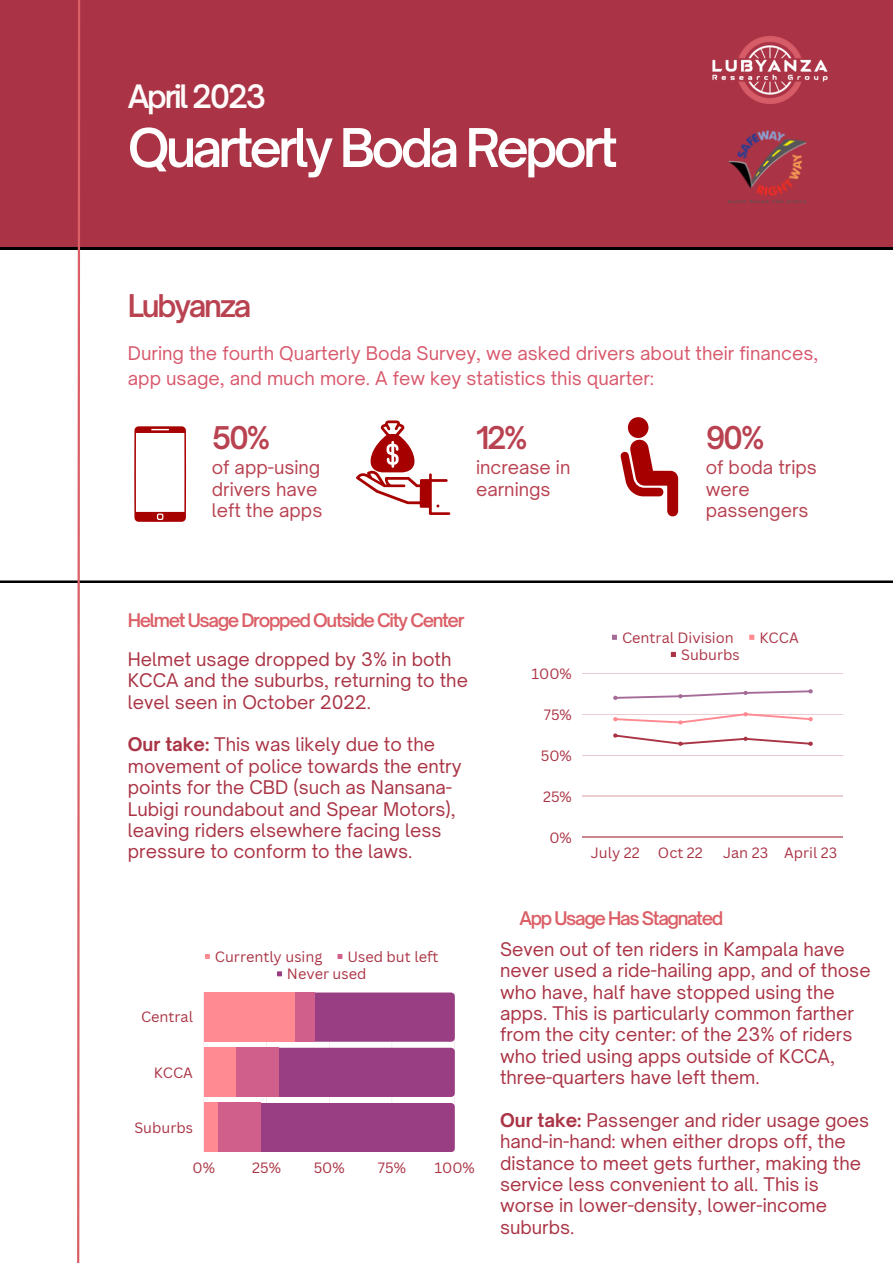
<style>
.page{position:relative;width:893px;height:1264px;background:#fff}
.page>*{position:absolute;margin:0;border:0;box-sizing:border-box;transform-origin:0 0}
.t1{font:600 51px "Open Sauce One";letter-spacing:-.075em;color:#fff}
.t2{font:600 30.9px "Open Sauce One";letter-spacing:-.075em;color:#fffafa}
.t3{font:600 30px "Open Sauce One";letter-spacing:-.075em;color:#b94251}
.t4{font:18px/21.3px "Open Sauce One";color:#aa3445}
.t5{font:18px/24.8px "Open Sauce One";color:#d8586c}
.t6{font:18px/21.3px "Open Sauce One";color:#b94251}
.t7{font:600 18px "Open Sauce One";letter-spacing:-.075em;color:#db5f66}
.t8{font:14.55px/17.4px "Canva Sans";color:#aa3445}
.s1{font-weight:700}
</style>
<div class="page">
<svg style="left:0;top:249px;width:892px;height:333px"></svg>
<div style="left:0;top:0;width:892px;height:249px;background:#aa3445"></div>
<svg style="left:76px;top:0;width:5px;height:1262px"></svg>
<img style="left:698px;top:26px;width:146px;height:89px">
<svg style="left:612px;top:634px;width:5px;height:6px"></svg>
<svg style="left:749px;top:634px;width:5px;height:6px"></svg>
<svg style="left:670px;top:652px;width:6px;height:5px"></svg>
<hr style="left:582px;top:673px;width:261px;height:1px;background:#aa3445">
<hr style="left:582px;top:714px;width:261px;height:1px;background:#aa3445">
<hr style="left:582px;top:755px;width:261px;height:1px;background:#aa3445">
<hr style="left:582px;top:796px;width:261px;height:1px;background:#aa3445">
<hr style="left:582px;top:837px;width:261px;height:1px;background:#aa3445">
<svg style="left:613px;top:689px;width:199px;height:11px"></svg>
<svg style="left:613px;top:712px;width:199px;height:12px"></svg>
<svg style="left:613px;top:733px;width:199px;height:13px"></svg>
<svg style="left:205px;top:954px;width:5px;height:4px"></svg>
<svg style="left:337px;top:954px;width:5px;height:4px"></svg>
<svg style="left:277px;top:971px;width:5px;height:5px"></svg>
<svg style="left:204px;top:992px;width:251px;height:160px;background:#a4528f"></svg>
<div style="left:204px;top:992px;width:110px;height:49px;background:#d15f8b"></div>
<div style="left:204px;top:1047px;width:74px;height:49px;background:#d15f8b"></div>
<div style="left:204px;top:1102px;width:56px;height:50px;background:#d15f8b"></div>
<div style="left:204px;top:992px;width:90px;height:49px;background:#ff8a91"></div>
<div style="left:204px;top:1047px;width:31px;height:49px;background:#ff8a91"></div>
<div style="left:204px;top:1102px;width:14px;height:50px;background:#ff8a91"></div>
<img style="left:726px;top:126px;width:81px;height:81px">
<svg style="left:134px;top:426px;width:52px;height:96px"></svg>
<svg style="left:356px;top:420px;width:94px;height:95px"></svg>
<div style="left:627px;top:417px;width:21px;height:21px;background:#a70000;border-radius:50%"></div>
<svg style="left:619px;top:435px;width:59px;height:83px"></svg>
<h2 class="t2" style="left:128px;top:77px;width:140px">April 2023</h2>
<h1 class="t1" style="left:128px;top:116px;width:491px">Quarterly Boda Report</h1>
<h3 class="t3" style="left:128px;top:287px;width:125px">Lubyanza</h3>
<p class="t5" style="left:128px;top:341px;width:692px">During the fourth Quarterly Boda Survey, we asked drivers about their finances, app usage, and much more. A few key statistics this quarter:</p>
<h3 class="t3" style="left:212px;top:418px;width:60px">50%</h3>
<p class="t6" style="left:212px;top:456px;width:112px">of app-using drivers have left the apps</p>
<h3 class="t3" style="left:476px;top:418px;width:53px">12%</h3>
<p class="t6" style="left:476px;top:456px;width:96px">increase in earnings</p>
<h3 class="t3" style="left:705px;top:418px;width:60px">90%</h3>
<p class="t6" style="left:705px;top:456px;width:113px">of boda trips were passengers</p>
<p class="t7" style="left:128px;top:609px;width:338px">Helmet Usage Dropped Outside City Center</p>
<p class="t4" style="left:128px;top:648px;width:341px">Helmet usage dropped by 3% in both<br>KCCA and the suburbs, returning to the level seen in October 2022.</p>
<p class="t4" style="left:128px;top:734px;width:335px"><span class="s1">Our take:</span> This was likely due to the movement of police towards the entry points for the CBD (such as Nansana-Lubigi roundabout and Spear Motors), leaving riders elsewhere facing less pressure to conform to the laws.</p>
<p class="t8" style="left:531px;top:664px;width:42px">100%</p>
<p class="t8" style="left:544px;top:705px;width:30px">75%</p>
<p class="t8" style="left:541px;top:746px;width:33px">50%</p>
<p class="t8" style="left:543px;top:787px;width:30px">25%</p>
<p class="t8" style="left:549px;top:828px;width:24px">0%</p>
<p class="t8" style="left:622px;top:628px;width:113px">Central Division</p>
<p class="t8" style="left:759px;top:628px;width:41px">KCCA</p>
<p class="t8" style="left:681px;top:645px;width:60px">Suburbs</p>
<p class="t8" style="left:590px;top:844px;width:114px">July 22 Oct 22</p>
<p class="t8" style="left:723px;top:844px;width:116px">Jan 23 April 23</p>
<p class="t8" style="left:141px;top:1007px;width:53px">Central</p>
<p class="t8" style="left:154px;top:1063px;width:41px">KCCA</p>
<p class="t8" style="left:134px;top:1118px;width:60px">Suburbs</p>
<p class="t8" style="left:287px;top:947px;width:153px;text-indent:60px">Used but left<br>Never used</p>
<p class="t8" style="left:215px;top:947px;width:109px">Currently using</p>
<p class="t8" style="left:192px;top:1158px;width:24px">0%</p>
<p class="t8" style="left:252px;top:1158px;width:30px">25%</p>
<p class="t8" style="left:313px;top:1158px;width:33px">50%</p>
<p class="t8" style="left:378px;top:1158px;width:30px">75%</p>
<p class="t8" style="left:434px;top:1158px;width:42px">100%</p>
<p class="t7" style="left:519px;top:907px;width:205px">App Usage Has Stagnated</p>
<p class="t4" style="left:500px;top:938px;width:372px">Seven out of ten riders in Kampala have never used a ride-hailing app, and of those who have, half have stopped using the apps. This is particularly common farther from the city center: of the 23% of riders who tried using apps outside of KCCA, three-quarters have left them.</p>
<p class="t4" style="left:500px;top:1109px;width:371px"><span class="s1">Our take:</span> Passenger and rider usage goes hand-in-hand: when either drops off, the distance to meet gets further, making the service less convenient to all. This is worse in lower-density, lower-income suburbs.</p>
</div>
